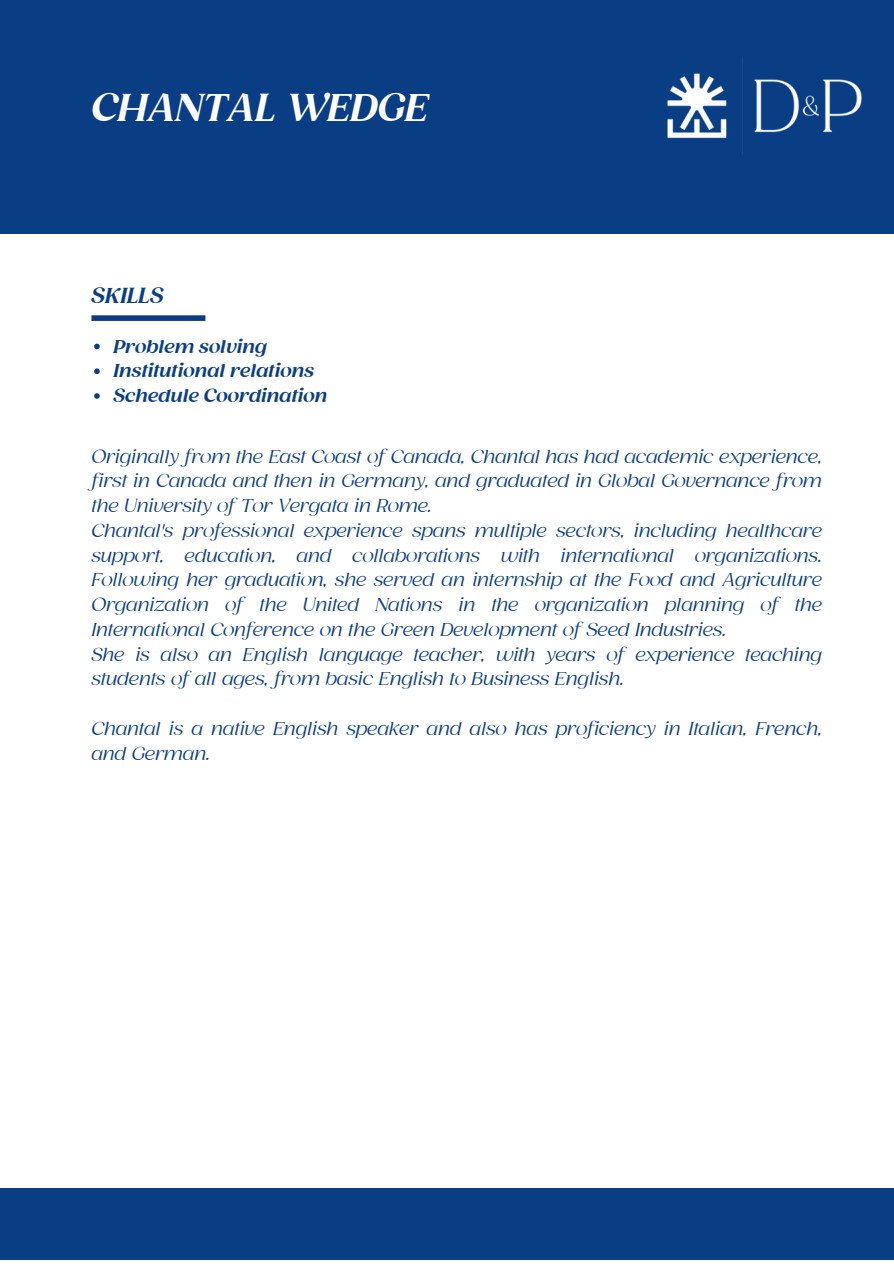
<style>
.page{position:relative;width:894px;height:1264px;background:#fff}
.page>*{position:absolute;margin:0;border:0;box-sizing:border-box;transform-origin:0 0}
.t1{font:italic 700 37.5px "Gazpacho";color:#fff}
.t2{font:italic 700 21px "Gazpacho";color:#0a3e84}
.t3{font:italic 18px/24.8px "Gazpacho";letter-spacing:-.02em;color:#0a3e84;text-align:justify}
.t4{font:italic 700 18px "Gazpacho";color:#0a3e84}
</style>
<div class="page">
<div style="left:0;top:0;width:893px;height:234px;background:#0a3e84"></div>
<div style="left:91px;top:315px;width:114px;height:6px;background:#0a3e84"></div>
<svg style="left:94px;top:343px;width:6px;height:6px"></svg>
<svg style="left:94px;top:368px;width:6px;height:6px"></svg>
<svg style="left:94px;top:393px;width:6px;height:6px"></svg>
<div style="left:0;top:1188px;width:893px;height:71px;background:#0a3e84"></div>
<img style="left:667px;top:57px;width:195px;height:98px">
<h1 class="t1" style="left:91px;top:85px;width:338px">CHANTAL WEDGE</h1>
<p class="t2" style="left:91px;top:283px;width:74px">SKILLS</p>
<h2 class="t4" style="left:113px;top:335px;width:155px">Problem solving</h2>
<p class="t4" style="left:113px;top:360px;width:202px">Institutional relations</p>
<p class="t4" style="left:113px;top:385px;width:215px">Schedule Coordination</p>
<p class="t3" style="left:91px;top:443px;width:732px">Originally from the East Coast of Canada, Chantal has had academic experience, first in Canada and then in Germany, and graduated in Global Governance from the University of Tor Vergata in Rome.</p>
<p class="t3" style="left:91px;top:517px;width:732px">Chantal's professional experience spans multiple sectors, including healthcare support, education, and collaborations with international organizations.<br>Following her graduation, she served an internship at the Food and Agriculture Organization of the United Nations in the organization planning of the International Conference on the Green Development of Seed Industries.</p>
<p class="t3" style="left:91px;top:641px;width:732px">She is also an English language teacher, with years of experience teaching students of all ages, from basic English to Business English.</p>
<p class="t3" style="left:91px;top:715px;width:732px">Chantal is a native English speaker and also has proficiency in Italian, French, and German.</p>
</div>
